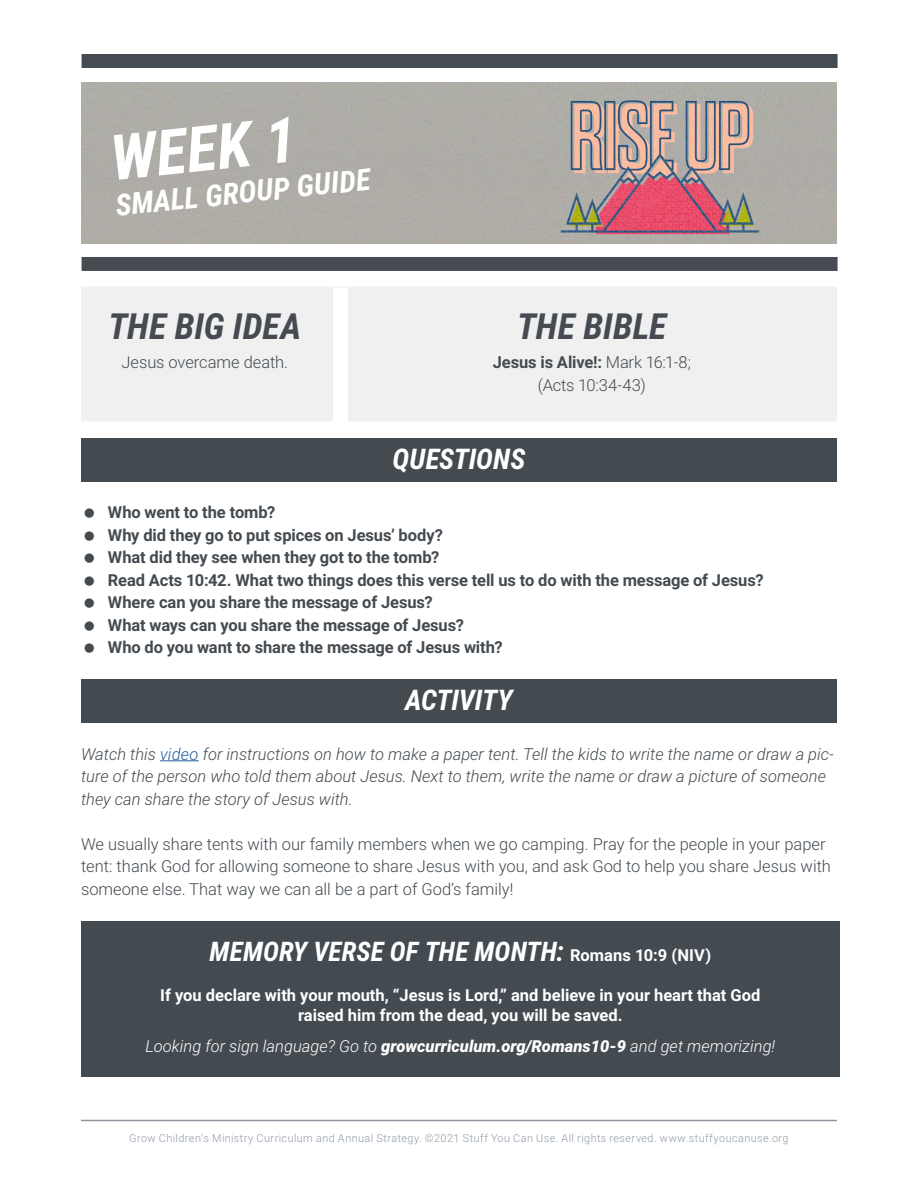
<style>
.page{position:relative;width:918px;height:1188px;background:#fff}
.page>*{position:absolute;margin:0;border:0;box-sizing:border-box;transform-origin:0 0}
.t1{font:italic 700 63px "Roboto Condensed";color:#fff}
.t2{font:italic 700 36px "Roboto Condensed";color:#454b51}
.t3{font:italic 700 30px "Roboto Condensed";color:#fff}
.t4{font:italic 700 28.5px "Roboto Condensed";letter-spacing:-.005em;color:#fff}
.t5{font:italic 700 27px "Roboto Condensed";letter-spacing:.005em;color:#fff}
.t6{font:700 16.5px/22.5px "Roboto";letter-spacing:-.005em;color:#434a50}
.t7{font:300 16.5px/22.5px "Roboto";color:#434a50;text-align:center}
.t8{font:italic 300 16.5px/22.5px "Roboto";color:#434a50}
.t9{font:700 16.5px/19.8px "Roboto";color:#fff;text-align:center}
.t10{font:italic 300 16.5px "Roboto";color:#fff}
.t11{font:300 10.8px "Roboto";letter-spacing:.04em;color:#8f99a6}
.s1{font-weight:700}
.s2{color:#215e9e}
.s3{font-family:"Roboto";font-style:normal;font-size:16.5px}
.s4{font-weight:900}
</style>
<div class="page">
<hr style="left:81px;top:1120px;width:756px;height:1px;background:#8d949e">
<div style="left:82px;top:54px;width:756px;height:14px;background:#454b51"></div>
<div style="left:82px;top:257px;width:756px;height:14px;background:#454b51"></div>
<img style="left:81px;top:83px;width:756px;height:160px">
<div style="left:81px;top:286px;width:756px;height:136px;background:#f0f0f0"></div>
<div style="left:333px;top:288px;width:15px;height:134px;background:#fff"></div>
<div style="left:81px;top:438px;width:756px;height:44px;background:#434a50"></div>
<div style="left:81px;top:679px;width:756px;height:44px;background:#434a50"></div>
<hr style="left:160px;top:761px;width:39px;height:1px;background:#215e9e">
<div style="left:81px;top:921px;width:759px;height:54px;background:#434a50"></div>
<div style="left:81px;top:961px;width:759px;height:44px;background:#434a50"></div>
<div style="left:81px;top:1001px;width:759px;height:44px;background:#434a50"></div>
<div style="left:81px;top:1043px;width:759px;height:34px;background:#434a50"></div>
<h1 class="t1" style="left:106px;top:114px;width:188px;rotate:-6deg">WEEK 1</h1>
<h3 class="t3" style="left:113px;top:185px;width:258px;rotate:-6deg">SMALL GROUP GUIDE</h3>
<h3 class="t3" style="left:114px;top:188px;width:258px;rotate:-6deg">SMALL GROUP GUIDE</h3>
<h2 class="t2" style="left:108px;top:301px;width:195px">THE BIG IDEA</h2>
<p class="t7" style="left:122px;top:351px;width:168px">Jesus overcame death.</p>
<h2 class="t2" style="left:517px;top:301px;width:151px">THE BIBLE</h2>
<p class="t7" style="left:493px;top:351px;width:200px"><span class="s1">Jesus is Alive!:</span> Mark 16:1-8; (Acts 10:34-43)</p>
<h3 class="t4" style="left:393px;top:439px;width:134px">QUESTIONS</h3>
<p class="t6" style="left:108px;top:501px;width:657px">Who went to the tomb?<br>Why did they go to put spices on Jesus’ body?<br>What did they see when they got to the tomb?<br>Read Acts 10:42. What two things does this verse tell us to do with the message of Jesus?<br>Where can you share the message of Jesus?<br>What ways can you share the message of Jesus?<br>Who do you want to share the message of Jesus with?</p>
<h3 class="t4" style="left:405px;top:680px;width:109px">ACTIVITY</h3>
<p class="t8" style="left:81px;top:742px;width:754px">Watch this <span class="s2">video</span> for instructions on how to make a paper tent. Tell the kids to write the name or draw a pic&shy;ture of the person who told them about Jesus. Next to them, write the name or draw a picture of someone they can share the story of Jesus with.</p>
<p class="t7" style="left:81px;top:832px;width:752px;text-align:left">We usually share tents with our family members when we go camping. Pray for the people in your paper tent: thank God for allowing someone to share Jesus with you, and ask God to help you share Jesus with someone else. That way we can all be a part of God’s family!</p>
<h3 class="t5" style="left:209px;top:933px;width:503px">MEMORY VERSE OF THE MONTH: <span class="s3">Romans 10:9 (NIV)</span></h3>
<p class="t9" style="left:160px;top:985px;width:602px">If you declare with your mouth, “Jesus is Lord,” and believe in your heart that God raised him from the dead, you will be saved.</p>
<p class="t10" style="left:145px;top:1035px;width:631px">Looking for sign language? Go to <span class="s4">growcurriculum.org/Romans10-9</span> and get memorizing!</p>
<p class="t11" style="left:129px;top:1131px;width:661px">Grow Children's Ministry Curriculum and Annual Strategy. ©2021 Stuff You Can Use. All rights reserved. www.stuffyoucanuse.org</p>
</div>
